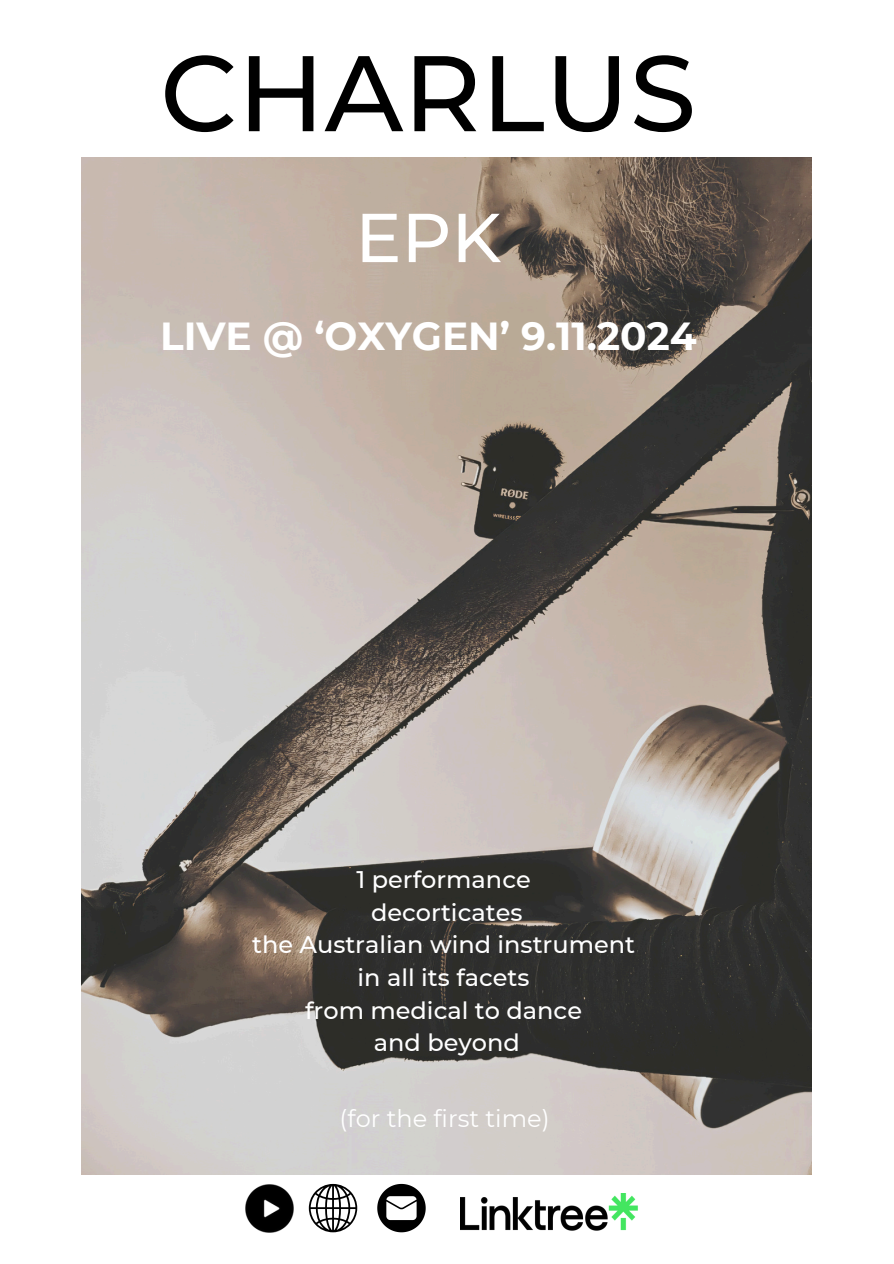
<style>
.page{position:relative;width:894px;height:1264px;background:#fff}
.page>*{position:absolute;margin:0;border:0;box-sizing:border-box;transform-origin:0 0}
.t1{font:500 107.1px "Montserrat";color:#000}
.t2{font:500 69px "Montserrat";color:#fff}
.t3{font:700 39px "Montserrat";color:#fff}
.t4{font:500 24px/32.7px "Montserrat";color:#fff;text-align:center}
.t5{font:24px "Montserrat";color:#fff}
</style>
<div class="page">
<svg style="left:377px;top:1183px;width:48px;height:49px"></svg>
<svg style="left:309px;top:1183px;width:48px;height:49px"></svg>
<img style="left:460px;top:1193px;width:178px;height:38px">
<img style="left:82px;top:158px;width:729px;height:1015px">
<img style="left:245px;top:1184px;width:49px;height:49px">
<h3 class="t1" style="left:160px;top:27px;width:537px">CHARLUS</h3>
<h4 class="t2" style="left:355px;top:195px;width:147px">EPK</h4>
<p class="t3" style="left:160px;top:312px;width:538px">LIVE @ ‘OXYGEN’ 9.11.2024</p>
<p class="t4" style="left:252px;top:863px;width:384px">1 performance<br>decorticates<br>the Australian wind instrument in all its facets<br>from medical to dance<br>and beyond</p>
<p class="t5" style="left:339px;top:1103px;width:211px">(for the first time)</p>
</div>
